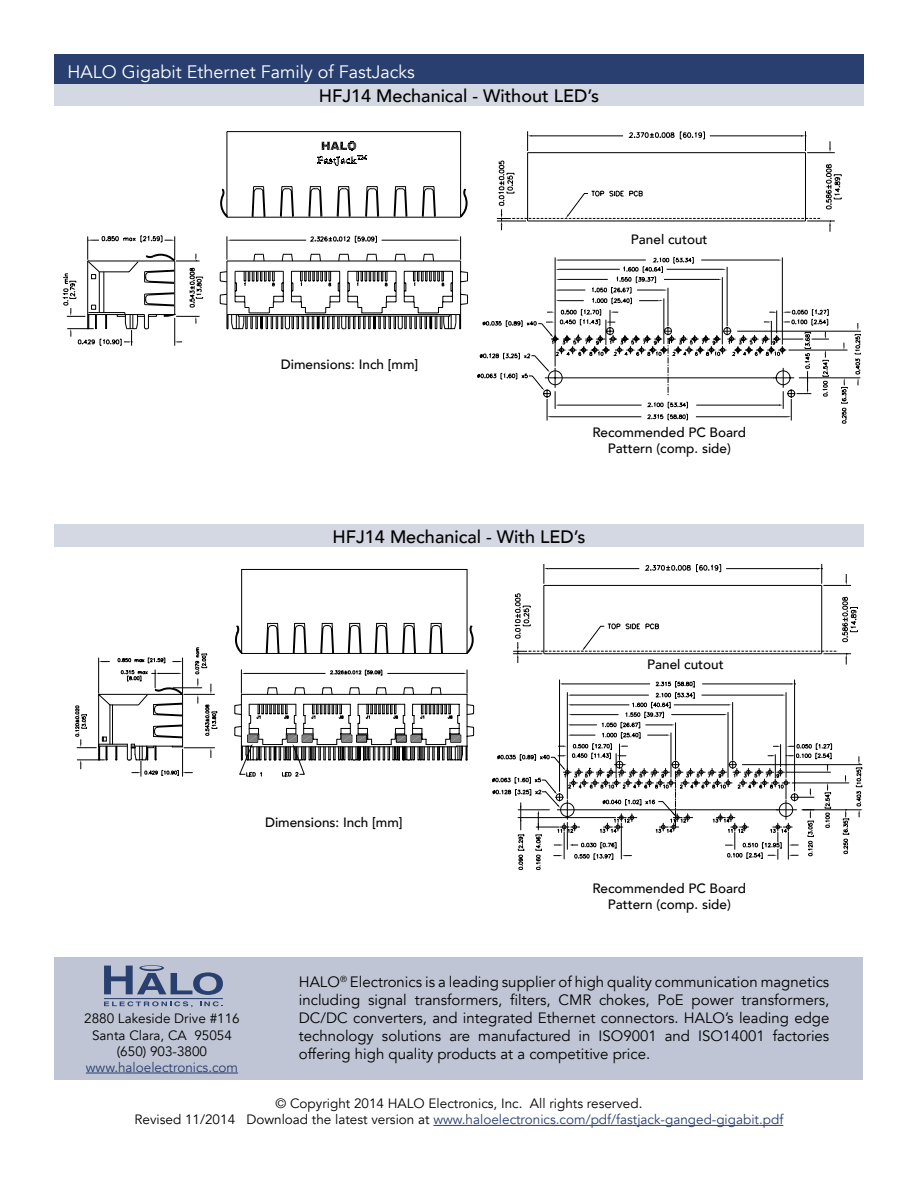
<style>
.page{position:relative;width:918px;height:1188px;background:#fff}
.page>*{position:absolute;margin:0;border:0;box-sizing:border-box;transform-origin:0 0}
.t1{font:500 18px "Avenir";color:#000}
.t2{font:18px "Avenir";color:#fff}
.t3{font:15px/18px "Avenir";color:#000;text-align:justify}
.t4{font:13.5px/16.2px "Avenir";color:#000;text-align:center}
.t5{font:500 13.5px/16.2px "Avenir";color:#000;text-align:center}
.t6{font:13.5px "Avenir";color:#293f6f}
.s1{color:#293f6f}
</style>
<div class="page">
<svg style="left:492px;top:680px;width:370px;height:190px"></svg>
<div style="left:55px;top:957px;width:808px;height:122px;background:#bfc5d4"></div>
<hr style="left:433px;top:1125px;width:350px;height:1px;background:#293f6f">
<hr style="left:86px;top:1073px;width:152px;height:1px;background:#293f6f">
<hr style="left:104px;top:998px;width:119px;height:1px;background:#293f6f">
<svg style="left:104px;top:1001px;width:89px;height:6px"></svg>
<svg style="left:200px;top:1001px;width:23px;height:5px"></svg>
<svg style="left:104px;top:965px;width:119px;height:30px"></svg>
<div style="left:54px;top:84px;width:810px;height:22px;background:#d4d8e2"></div>
<div style="left:54px;top:54px;width:810px;height:30px;background:#293f6f"></div>
<div style="left:54px;top:525px;width:810px;height:22px;background:#d4d8e2"></div>
<svg style="left:63px;top:131px;width:405px;height:214px"></svg>
<svg style="left:513px;top:564px;width:345px;height:100px"></svg>
<svg style="left:497px;top:131px;width:344px;height:100px"></svg>
<svg style="left:482px;top:257px;width:379px;height:167px"></svg>
<svg style="left:242px;top:569px;width:225px;height:54px"></svg>
<hr style="left:241px;top:569px;width:1px;height:84px;background:#000">
<hr style="left:467px;top:569px;width:1px;height:84px;background:#000">
<svg style="left:75px;top:623px;width:399px;height:154px"></svg>
<p class="t2" style="left:68px;top:61px;width:349px">HALO Gigabit Ethernet Family of FastJacks</p>
<p class="t1" style="left:319px;top:80px;width:282px">HFJ14 Mechanical - Without LED’s</p>
<p class="t5" style="left:281px;top:355px;width:139px">Dimensions: Inch [mm]</p>
<p class="t5" style="left:631px;top:231px;width:78px">Panel cutout</p>
<p class="t5" style="left:592px;top:424px;width:155px">Recommended PC Board<br>Pattern (comp. side)</p>
<p class="t1" style="left:333px;top:521px;width:254px">HFJ14 Mechanical - With LED’s</p>
<p class="t5" style="left:647px;top:655px;width:78px">Panel cutout</p>
<p class="t4" style="left:84px;top:1011px;width:157px">2880 Lakeside Drive #116<br>Santa Clara, CA 95054 (650) 903-3800</p>
<p class="t6" style="left:86px;top:1059px;width:154px">www.haloelectronics.com</p>
<p class="t5" style="left:265px;top:813px;width:139px">Dimensions: Inch [mm]</p>
<p class="t5" style="left:592px;top:880px;width:155px">Recommended PC Board<br>Pattern (comp. side)</p>
<p class="t3" style="left:299px;top:973px;width:532px">HALO<sup>®</sup> Electronics is a leading supplier of high quality communication magnetics including signal transformers, filters, CMR chokes, PoE power transformers, DC/DC converters, and integrated Ethernet connectors. HALO’s leading edge technology solutions are manufactured in ISO9001 and ISO14001 factories offering high quality products at a competitive price.</p>
<p class="t4" style="left:135px;top:1096px;width:650px">© Copyright 2014 HALO Electronics, Inc. All rights reserved.<br>Revised 11/2014 Download the latest version at <span class="s1">www.haloelectronics.com/pdf/fastjack-ganged-gigabit.pdf</span></p>
</div>
